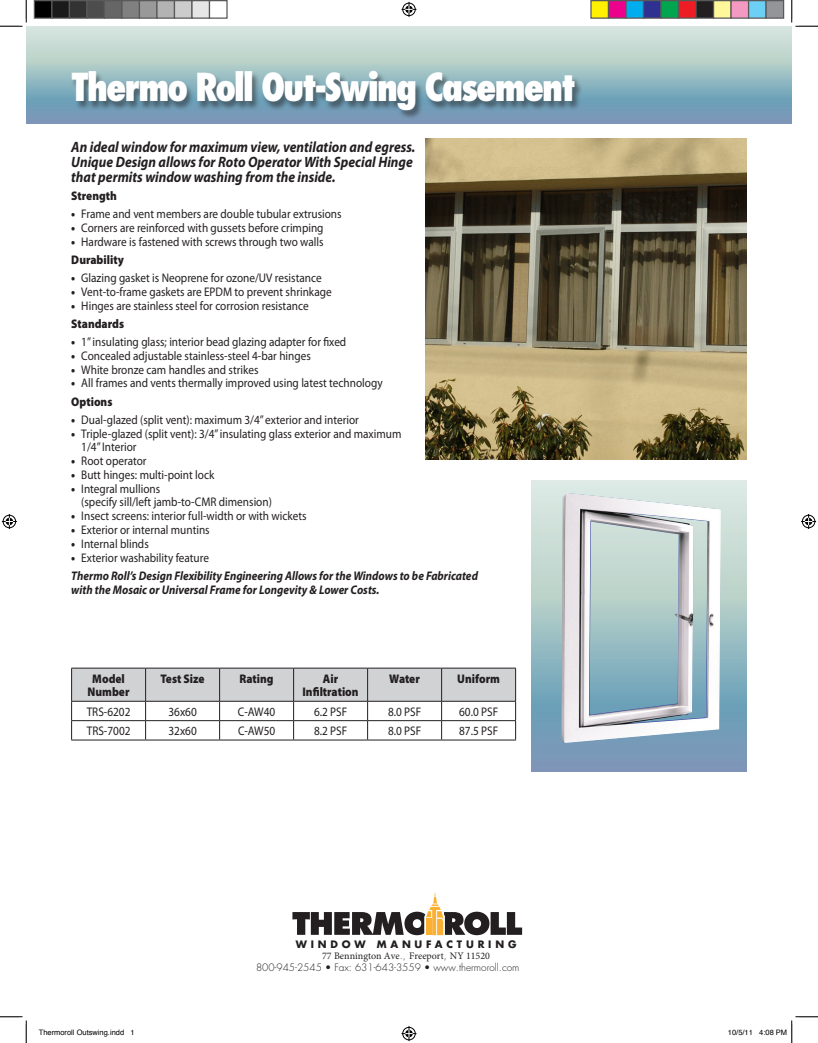
<style>
.page{position:relative;width:818px;height:1043px;background:#fff}
.page>*{position:absolute;margin:0;border:0;box-sizing:border-box;transform-origin:0 0}
.t1{font:800 condensed 37.5px "Futura";letter-spacing:-.06em;color:#fff}
.t2{font:italic 700 15px/15px "Myriad Pro";color:#231f20;scale:.9 1}
.t3{font:12.5px/18.2px "Myriad Pro";color:#231f20;scale:.9 1}
.t4{font:italic 700 12.5px/18.2px "Myriad Pro";color:#231f20;scale:.9 1}
.t5{font:900 12.5px/13.8px "Myriad Pro";color:#231f20;text-align:center;scale:.9 1}
.t6{font:300 10px "Futura";color:#231f20}
.t7{font:10px "Minion Pro";color:#231f20}
.t8{font:700 10px "Futura";color:#231f20}
.t9{font:7.5px "Helvetica";color:#000}
.s1{font-weight:900}
.s2{font-weight:900;font-style:normal}
.s3{font-weight:400;font-style:normal}
.s4{font-family:"Futura";font-weight:300}
</style>
<div class="page">
<svg style="left:26px;top:26px;width:765px;height:97px;background:#afc9cb"></svg>
<div style="left:71px;top:71px;width:512px;height:49px;background:#231f20;opacity:.51"></div>
<svg style="left:531px;top:480px;width:215px;height:291px;background:#a0bcc7"></svg>
<img style="left:561px;top:493px;width:159px;height:250px">
<img style="left:425px;top:139px;width:321px;height:320px">
<svg style="left:71px;top:668px;width:445px;height:71px"></svg>
<hr style="left:71px;top:739px;width:75px;height:1px;background:#231f20">
<hr style="left:146px;top:739px;width:73px;height:1px;background:#231f20">
<hr style="left:219px;top:739px;width:74px;height:1px;background:#231f20">
<hr style="left:293px;top:739px;width:74px;height:1px;background:#231f20">
<hr style="left:367px;top:739px;width:74px;height:1px;background:#231f20">
<hr style="left:441px;top:739px;width:75px;height:1px;background:#231f20">
<svg style="left:292px;top:892px;width:230px;height:44px"></svg>
<svg style="left:0;top:0;width:27px;height:27px"></svg>
<svg style="left:0;top:1016px;width:27px;height:26px"></svg>
<svg style="left:790px;top:0;width:28px;height:27px"></svg>
<svg style="left:401px;top:2px;width:15px;height:15px"></svg>
<svg style="left:401px;top:1026px;width:15px;height:15px"></svg>
<svg style="left:2px;top:514px;width:15px;height:15px"></svg>
<svg style="left:801px;top:514px;width:15px;height:15px"></svg>
<div style="left:34px;top:1px;width:18px;height:17px;background:#000"></div>
<div style="left:34px;top:0;width:18px;height:19px;border:1px solid #595959"></div>
<div style="left:52px;top:1px;width:17px;height:17px;background:#1a1a1a"></div>
<div style="left:51px;top:0;width:19px;height:19px;border:1px solid #595959"></div>
<div style="left:69px;top:1px;width:18px;height:17px;background:#333"></div>
<div style="left:69px;top:0;width:19px;height:19px;border:1px solid #595959"></div>
<div style="left:87px;top:1px;width:17px;height:17px;background:#4d4d4d"></div>
<div style="left:86px;top:0;width:19px;height:19px;border:1px solid #595959"></div>
<div style="left:104px;top:1px;width:18px;height:17px;background:#666"></div>
<div style="left:104px;top:0;width:18px;height:19px;border:1px solid #595959"></div>
<div style="left:122px;top:1px;width:17px;height:17px;background:#808080"></div>
<div style="left:121px;top:0;width:19px;height:19px;border:1px solid #595959"></div>
<div style="left:139px;top:1px;width:18px;height:17px;background:#999"></div>
<div style="left:139px;top:0;width:19px;height:19px;border:1px solid #595959"></div>
<div style="left:157px;top:1px;width:17px;height:17px;background:#b3b3b3"></div>
<div style="left:156px;top:0;width:19px;height:19px;border:1px solid #595959"></div>
<div style="left:174px;top:1px;width:18px;height:17px;background:#ccc"></div>
<div style="left:174px;top:0;width:18px;height:19px;border:1px solid #595959"></div>
<div style="left:192px;top:1px;width:17px;height:17px;background:#e6e6e6"></div>
<div style="left:191px;top:0;width:19px;height:19px;border:1px solid #595959"></div>
<div style="left:209px;top:0;width:19px;height:19px;border:1px solid #595959"></div>
<div style="left:591px;top:1px;width:17px;height:17px;background:#fff101"></div>
<div style="left:590px;top:0;width:19px;height:19px;border:1px solid #595959"></div>
<div style="left:608px;top:1px;width:18px;height:17px;background:#ed028c"></div>
<div style="left:608px;top:0;width:18px;height:19px;border:1px solid #595959"></div>
<div style="left:626px;top:1px;width:17px;height:17px;background:#00aeef"></div>
<div style="left:625px;top:0;width:19px;height:19px;border:1px solid #595959"></div>
<div style="left:643px;top:1px;width:18px;height:17px;background:#2e3092"></div>
<div style="left:642px;top:0;width:19px;height:19px;border:1px solid #595959"></div>
<div style="left:661px;top:1px;width:17px;height:17px;background:#00a54f"></div>
<div style="left:660px;top:0;width:19px;height:19px;border:1px solid #595959"></div>
<div style="left:678px;top:1px;width:18px;height:17px;background:#ee1d23"></div>
<div style="left:678px;top:0;width:18px;height:19px;border:1px solid #595959"></div>
<div style="left:696px;top:1px;width:17px;height:17px;background:#231f20"></div>
<div style="left:695px;top:0;width:19px;height:19px;border:1px solid #595959"></div>
<div style="left:713px;top:1px;width:18px;height:17px;background:#fff79a"></div>
<div style="left:712px;top:0;width:19px;height:19px;border:1px solid #595959"></div>
<div style="left:731px;top:1px;width:17px;height:17px;background:#f499c2"></div>
<div style="left:730px;top:0;width:19px;height:19px;border:1px solid #595959"></div>
<div style="left:748px;top:1px;width:18px;height:17px;background:#6bcff6"></div>
<div style="left:748px;top:0;width:18px;height:19px;border:1px solid #595959"></div>
<div style="left:766px;top:1px;width:17px;height:17px;background:#939598"></div>
<div style="left:765px;top:0;width:19px;height:19px;border:1px solid #595959"></div>
<svg style="left:791px;top:1016px;width:27px;height:26px"></svg>
<h1 class="t1" style="left:71px;top:63px;width:506px">Thermo Roll Out-Swing Casement</h1>
<p class="t2" style="left:71px;top:138px;width:384px">An ideal window for maximum view, ventilation and egress.<br>Unique Design allows for Roto Operator With Special Hinge that permits window washing from the inside.</p>
<p class="t5" style="left:71px;top:188px;width:52px">Strength</p>
<p class="t3" style="left:71px;top:204px;width:302px"><span class="s1">•</span> Frame and vent members are double tubular extrusions</p>
<p class="t3" style="left:71px;top:218px;width:282px"><span class="s1">•</span> Corners are reinforced with gussets before crimping</p>
<p class="t3" style="left:71px;top:232px;width:282px"><span class="s1">•</span> Hardware is fastened with screws through two walls<br><span class="s1">Durability</span></p>
<p class="t3" style="left:71px;top:268px;width:280px"><span class="s1">•</span> Glazing gasket is Neoprene for ozone/UV resistance</p>
<p class="t3" style="left:71px;top:282px;width:291px"><span class="s1">•</span> Vent-to-frame gaskets are EPDM to prevent shrinkage</p>
<p class="t3" style="left:71px;top:296px;width:265px"><span class="s1">•</span> Hinges are stainless steel for corrosion resistance<br><span class="s1">Standards</span></p>
<p class="t3" style="left:71px;top:332px;width:307px"><span class="s1">•</span> 1”insulating glass; interior bead glazing adapter for fixed</p>
<p class="t3" style="left:71px;top:346px;width:268px"><span class="s1">•</span> Concealed adjustable stainless-steel 4-bar hinges</p>
<p class="t3" style="left:71px;top:360px;width:209px"><span class="s1">•</span> White bronze cam handles and strikes</p>
<p class="t3" style="left:71px;top:374px;width:347px"><span class="s1">•</span> All frames and vents thermally improved using latest technology<br><span class="s1">Options</span></p>
<p class="t3" style="left:71px;top:410px;width:321px"><span class="s1">•</span> Dual-glazed (split vent): maximum 3/4” exterior and interior</p>
<p class="t3" style="left:81px;top:426px;width:357px;line-height:13.8px;text-indent:-10px"><span class="s1">•</span> Triple-glazed (split vent): 3/4”insulating glass exterior and maximum<br>1/4”Interior</p>
<p class="t3" style="left:71px;top:451px;width:85px"><span class="s1">•</span> Root operator</p>
<p class="t3" style="left:71px;top:465px;width:160px"><span class="s1">•</span> Butt hinges: multi-point lock</p>
<p class="t3" style="left:81px;top:481px;width:213px;line-height:13.8px;text-indent:-10px"><span class="s1">•</span> Integral mullions<br>(specify sill/left jamb-to-CMR dimension)</p>
<p class="t3" style="left:71px;top:506px;width:263px"><span class="s1">•</span> Insect screens: interior full-width or with wickets</p>
<p class="t3" style="left:71px;top:520px;width:155px"><span class="s1">•</span> Exterior or internal muntins</p>
<p class="t3" style="left:71px;top:534px;width:88px"><span class="s1">•</span> Internal blinds</p>
<p class="t4" style="left:71px;top:548px;width:453px"><span class="s2">•</span> <span class="s3">Exterior washability feature<br></span>Thermo Roll’s Design Flexibility Engineering Allows for the Windows to be Fabricated</p>
<p class="t4" style="left:71px;top:580px;width:344px">with the Mosaic or Universal Frame for Longevity &amp; Lower Costs.</p>
<p class="t5" style="left:88px;top:671px;width:48px">Model<br>Number</p>
<p class="t5" style="left:160px;top:671px;width:51px">Test Size</p>
<p class="t5" style="left:239px;top:671px;width:39px">Rating</p>
<p class="t5" style="left:302px;top:671px;width:64px">Air<br>Infiltration</p>
<p class="t5" style="left:389px;top:671px;width:35px">Water</p>
<p class="t5" style="left:457px;top:671px;width:49px">Uniform</p>
<p class="t3" style="left:87px;top:702px;width:50px">TRS-6202</p>
<p class="t3" style="left:168px;top:702px;width:33px">36x60</p>
<p class="t3" style="left:238px;top:702px;width:43px">C-AW40</p>
<p class="t3" style="left:314px;top:702px;width:38px">6.2 PSF</p>
<p class="t3" style="left:388px;top:702px;width:38px">8.0 PSF</p>
<p class="t3" style="left:459px;top:702px;width:45px">60.0 PSF</p>
<p class="t3" style="left:87px;top:721px;width:50px">TRS-7002</p>
<p class="t3" style="left:168px;top:721px;width:33px">32x60</p>
<p class="t3" style="left:238px;top:721px;width:43px">C-AW50</p>
<p class="t3" style="left:314px;top:721px;width:38px">8.2 PSF</p>
<p class="t3" style="left:388px;top:721px;width:38px">8.0 PSF</p>
<p class="t3" style="left:459px;top:721px;width:45px">87.5 PSF</p>
<p class="t8" style="left:296px;top:937px;width:222px">W I N D O W M A N U F A C T U R I N G</p>
<p class="t7" style="left:322px;top:948px;width:169px">77 Bennington Ave<span class="s4">.,</span> Freeport<span class="s4">,</span> NY 11520</p>
<p class="t6" style="left:256px;top:960px;width:265px">800-945-2545 • Fax: 631-643-3559 • www.thermoroll.com</p>
<p class="t9" style="left:39px;top:1027px;width:97px">Thermoroll Outswing.indd 1</p>
<p class="t9" style="left:728px;top:1027px;width:61px">10/5/11 4:08 PM</p>
</div>
